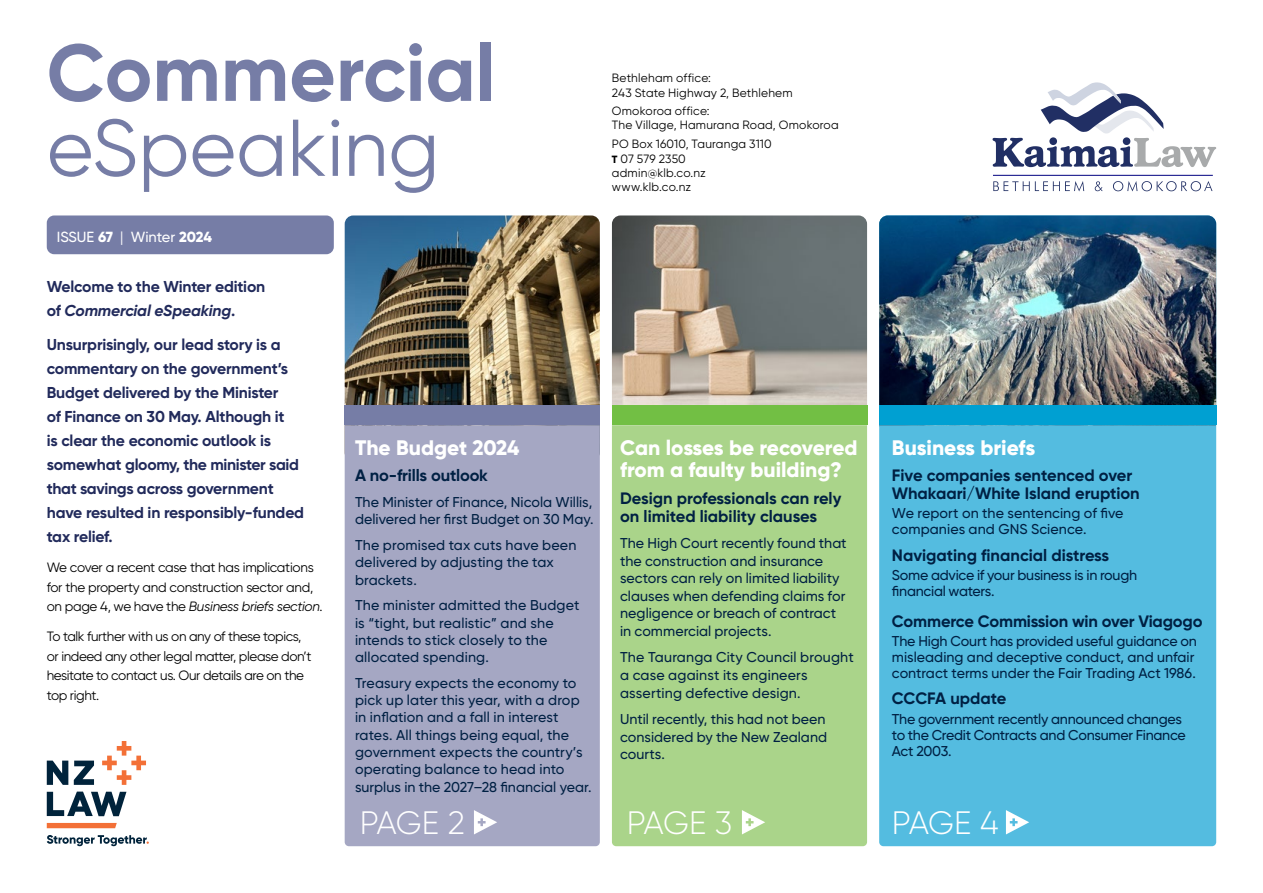
<style>
.page{position:relative;width:1263px;height:893px;background:#fff}
.page>*{position:absolute;margin:0;border:0;box-sizing:border-box;transform-origin:0 0}
.t1{font:700 80.25px "Gilroy";color:#767da6}
.t2{font:80.25px "Gilroy";color:#767da6}
.t3{font:300 32.4px "Gilroy";letter-spacing:-.025em;color:#fff}
.t4{font:800 21px/22.5px "Gilroy";color:#fff}
.t5{font:700 16.5px/18px "Gilroy";letter-spacing:-.005em;color:#002043}
.t6{font:700 15.75px/24px "Gilroy";letter-spacing:-.01em;color:#212a5b}
.t7{font:500 14.7px "Gilroy";color:#fff}
.t8{font:500 14.25px/17.5px "Gilroy";letter-spacing:.005em;color:#002043}
.t9{font:500 14.25px/16px "Gilroy";letter-spacing:-.02em;color:#002043}
.t10{font:13.5px/19.5px "Gilroy";letter-spacing:-.03em;color:#000}
.t11{font:12px/14.5px "Gilroy";letter-spacing:.015em;color:#000}
.s1{font-weight:800}
.s2{font-weight:400}
.s3{font-style:italic}
.s4{font-weight:800;font-size:10.5px}
</style>
<div class="page">
<img style="left:879px;top:215px;width:337px;height:191px">
<img style="left:345px;top:215px;width:255px;height:191px">
<img style="left:612px;top:215px;width:255px;height:191px">
<div style="left:879px;top:425px;width:337px;height:421px;background:#54bce0"></div>
<div style="left:345px;top:425px;width:255px;height:421px;background:#a5a7c3"></div>
<div style="left:612px;top:425px;width:255px;height:421px;background:#aad48a"></div>
<div style="left:345px;top:406px;width:255px;height:19px;background:#767da6"></div>
<div style="left:612px;top:406px;width:255px;height:19px;background:#72bf44"></div>
<div style="left:879px;top:406px;width:337px;height:19px;background:#00a0d2"></div>
<svg style="left:474px;top:810px;width:23px;height:24px"></svg>
<svg style="left:1006px;top:810px;width:23px;height:24px"></svg>
<svg style="left:742px;top:810px;width:23px;height:24px"></svg>
<svg style="left:47px;top:792px;width:79px;height:24px"></svg>
<svg style="left:47px;top:761px;width:47px;height:24px"></svg>
<svg style="left:102px;top:741px;width:44px;height:44px"></svg>
<svg style="left:47px;top:823px;width:70px;height:5px"></svg>
<svg style="left:47px;top:835px;width:102px;height:11px"></svg>
<div style="left:47px;top:215px;width:287px;height:39px;background:#767da6;border-radius:7px"></div>
<svg style="left:992px;top:82px;width:224px;height:85px"></svg>
<svg style="left:993px;top:181px;width:91px;height:10px"></svg>
<svg style="left:1095px;top:181px;width:8px;height:10px"></svg>
<svg style="left:1113px;top:181px;width:99px;height:10px"></svg>
<hr style="left:993px;top:175px;width:220px;height:1px;background:#000080">
<h1 class="t1" style="left:47px;top:23px;width:450px">Commercial</h1>
<h1 class="t2" style="left:47px;top:99px;width:394px">eSpeaking</h1>
<p class="t7" style="left:57px;top:228px;width:157px">ISSUE <span class="s1">67</span> <span class="s2">|</span> Winter <span class="s1">2024</span></p>
<p class="t6" style="left:47px;top:274px;width:220px">Welcome to the Winter edition of <span class="s3">Commercial eSpeaking</span>.</p>
<p class="t6" style="left:47px;top:333px;width:259px">Unsurprisingly, our lead story is a commentary on the government’s<br>Budget delivered by the Minister<br>of Finance on 30 May. Although it<br>is clear the economic outlook is somewhat gloomy, the minister said that savings across government have resulted in responsibly-funded tax relief.</p>
<p class="t10" style="left:47px;top:558px;width:277px">We cover a recent case that has implications for the property and construction sector and, on page 4, we have the <span class="s3">Business briefs section</span>.</p>
<p class="t10" style="left:47px;top:627px;width:266px">To talk further with us on any of these topics, or indeed any other legal matter, please don’t hesitate to contact us. Our details are on the top right.</p>
<h3 class="t4" style="left:355px;top:436px;width:166px">The Budget 2024</h3>
<p class="t5" style="left:355px;top:466px;width:134px">A no-frills outlook</p>
<p class="t8" style="left:355px;top:493px;width:240px">The Minister of Finance, Nicola Willis, delivered her first Budget on 30 May.</p>
<p class="t8" style="left:355px;top:536px;width:223px">The promised tax cuts have been delivered by adjusting the tax brackets.</p>
<p class="t8" style="left:355px;top:597px;width:226px">The minister admitted the Budget is “tight, but realistic” and she intends to stick closely to the allocated spending.</p>
<p class="t8" style="left:355px;top:674px;width:238px">Treasury expects the economy to pick up later this year, with a drop in inflation and a fall in interest rates. All things being equal, the government expects the country’s operating balance to head into surplus in the 2027–28 financial year.</p>
<p class="t11" style="left:612px;top:71px;width:182px">Bethleham office:<br>243 State Highway 2, Bethlehem</p>
<p class="t11" style="left:612px;top:104px;width:228px">Omokoroa office:<br>The Village, Hamurana Road, Omokoroa</p>
<p class="t11" style="left:612px;top:136px;width:161px">PO Box 16010, Tauranga 3110<br><span class="s4">T</span> 07 579 2350 admin@klb.co.nz www.klb.co.nz</p>
<h3 class="t4" style="left:620px;top:436px;width:239px">Can losses be recovered from a faulty building?</h3>
<p class="t5" style="left:620px;top:489px;width:223px">Design professionals can rely on limited liability clauses</p>
<p class="t8" style="left:620px;top:534px;width:228px">The High Court recently found that the construction and insurance sectors can rely on limited liability clauses when defending claims for negligence or breach of contract in commercial projects.</p>
<p class="t8" style="left:620px;top:648px;width:235px;line-height:18px">The Tauranga City Council brought a case against its engineers asserting defective design.</p>
<p class="t8" style="left:620px;top:710px;width:208px;text-align:justify">Until recently, this had not been considered by the New Zealand courts.</p>
<h3 class="t4" style="left:892px;top:436px;width:145px">Business briefs</h3>
<p class="t5" style="left:892px;top:466px;width:249px">Five companies sentenced over<br>Whakaari/White Island eruption</p>
<p class="t8" style="left:892px;top:505px;width:233px;line-height:16px">We report on the sentencing of five companies and GNS Science.</p>
<p class="t5" style="left:892px;top:546px;width:219px">Navigating financial distress</p>
<p class="t9" style="left:892px;top:567px;width:247px">Some advice if your business is in rough financial waters.</p>
<p class="t5" style="left:892px;top:612px;width:312px">Commerce Commission win over Viagogo</p>
<p class="t8" style="left:892px;top:633px;width:307px;line-height:16px">The High Court has provided useful guidance on misleading and deceptive conduct, and unfair contract terms under the Fair Trading Act 1986.</p>
<p class="t5" style="left:892px;top:690px;width:116px">CCCFA update</p>
<p class="t9" style="left:892px;top:710px;width:295px">The government recently announced changes to the Credit Contracts and Consumer Finance<br>Act 2003.</p>
<h2 class="t3" style="left:360px;top:802px;width:107px">PAGE 2</h2>
<h2 class="t3" style="left:627px;top:802px;width:107px">PAGE 3</h2>
<h2 class="t3" style="left:892px;top:802px;width:108px">PAGE 4</h2>
</div>
